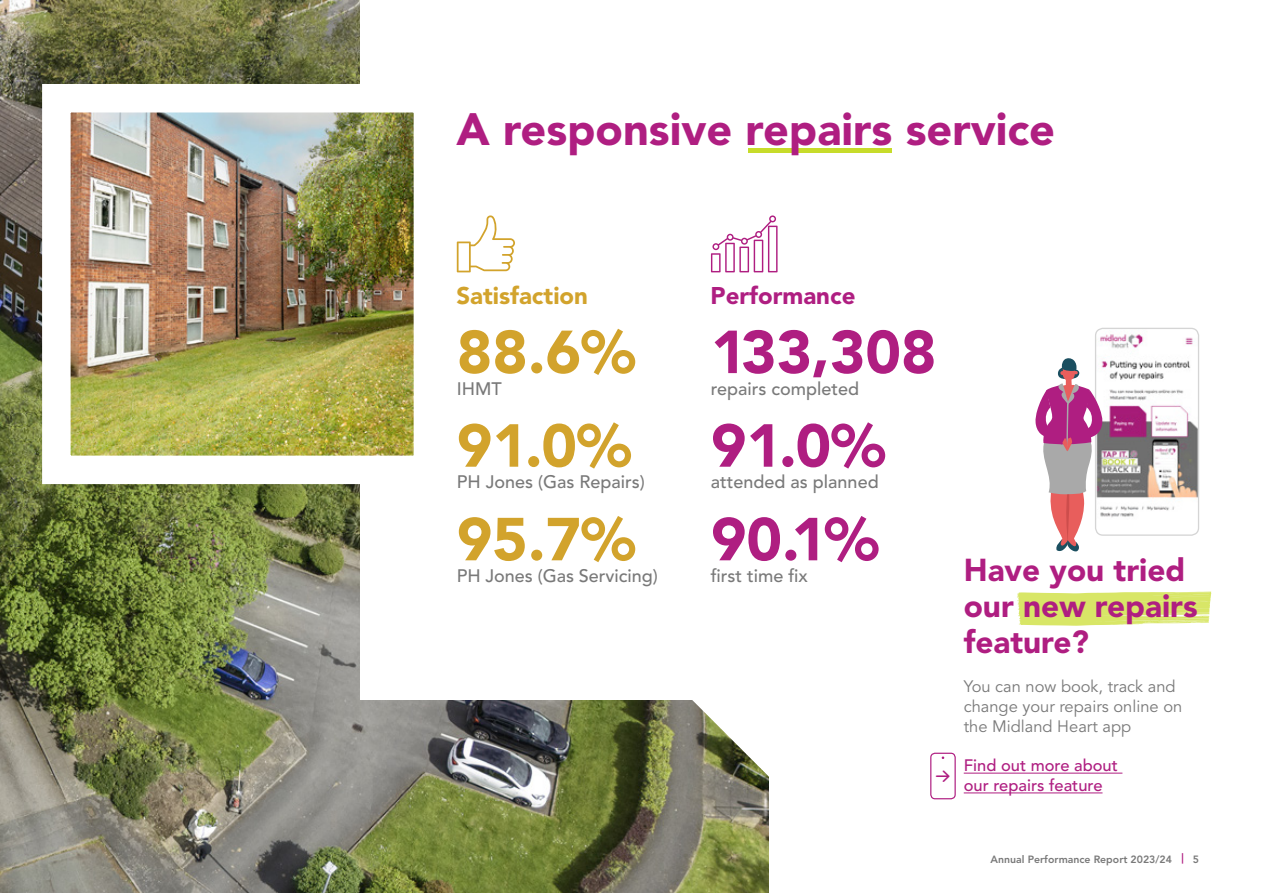
<style>
.page{position:relative;width:1263px;height:893px;background:#fff}
.page>*{position:absolute;margin:0;border:0;box-sizing:border-box;transform-origin:0 0}
.t1{font:900 60px "Avenir LT Std";color:#af1e81}
.t2{font:900 60px "Avenir LT Std";color:#d2a32c}
.t3{font:900 45px "Avenir LT Std";color:#af1e81}
.t4{font:900 31.5px/36px "Avenir LT Std";color:#af1e81}
.t5{font:900 24px "Avenir LT Std";color:#d2a32c}
.t6{font:900 24px "Avenir LT Std";color:#af1e81}
.t7{font:500 18px "Avenir LT Std";color:#797979}
.t8{font:16.5px/19.8px "Avenir LT Std";color:#797979}
.t9{font:500 16.5px/19.8px "Avenir LT Std";color:#af1e81}
.t10{font:800 10.5px "Avenir LT Std";color:#797979}
.s1{color:#af1e81}
</style>
<div class="page">
<img style="left:0;top:0;width:769px;height:893px">
<div style="left:360px;top:0;width:478px;height:699px;background:#fff"></div>
<img style="left:1095px;top:329px;width:103px;height:205px">
<div style="left:1095px;top:328px;width:104px;height:208px;border:1px solid #d5d5d5;border-radius:7px"></div>
<svg style="left:1017px;top:592px;width:194px;height:34px;background:#dce877"></svg>
<hr style="left:748px;top:149px;width:144px;height:4px;background:#c7dc2a">
<hr style="left:964px;top:773px;width:158px;height:1px;background:#af1e81">
<hr style="left:964px;top:792px;width:138px;height:1px;background:#af1e81">
<svg style="left:457px;top:215px;width:58px;height:57px"></svg>
<svg style="left:711px;top:215px;width:66px;height:57px"></svg>
<svg style="left:690px;top:699px;width:79px;height:81px"></svg>
<div style="left:930px;top:753px;width:26px;height:46px;border:1px solid #af1e81;border-radius:4px"></div>
<img style="left:28px;top:70px;width:386px;height:428px">
<svg style="left:1035px;top:357px;width:67px;height:195px"></svg>
<h2 class="t3" style="left:456px;top:102px;width:600px">A responsive repairs service</h2>
<h3 class="t5" style="left:456px;top:281px;width:133px">Satisfaction</h3>
<h1 class="t2" style="left:457px;top:316px;width:180px">88.6%</h1>
<p class="t7" style="left:457px;top:378px;width:46px">IHMT</p>
<h1 class="t2" style="left:457px;top:409px;width:176px">91.0%</h1>
<p class="t7" style="left:457px;top:472px;width:190px">PH Jones (Gas Repairs)</p>
<h1 class="t2" style="left:457px;top:503px;width:180px">95.7%</h1>
<p class="t7" style="left:457px;top:565px;width:203px">PH Jones (Gas Servicing)</p>
<h3 class="t6" style="left:711px;top:281px;width:146px">Performance</h3>
<h1 class="t1" style="left:711px;top:316px;width:227px">133,308</h1>
<p class="t7" style="left:711px;top:378px;width:150px">repairs completed</p>
<h1 class="t1" style="left:711px;top:409px;width:176px">91.0%</h1>
<p class="t7" style="left:711px;top:472px;width:169px">attended as planned</p>
<h1 class="t1" style="left:711px;top:503px;width:169px">90.1%</h1>
<p class="t7" style="left:711px;top:565px;width:99px">first time fix</p>
<h3 class="t4" style="left:964px;top:552px;width:235px">Have you tried our new repairs feature?</h3>
<p class="t8" style="left:964px;top:677px;width:220px">You can now book, track and change your repairs online on the Midland Heart app</p>
<p class="t9" style="left:964px;top:756px;width:156px">Find out more about our repairs feature</p>
<p class="t10" style="left:991px;top:853px;width:210px">Annual Performance Report 2023/24 <span class="s1">|</span> 5</p>
</div>
